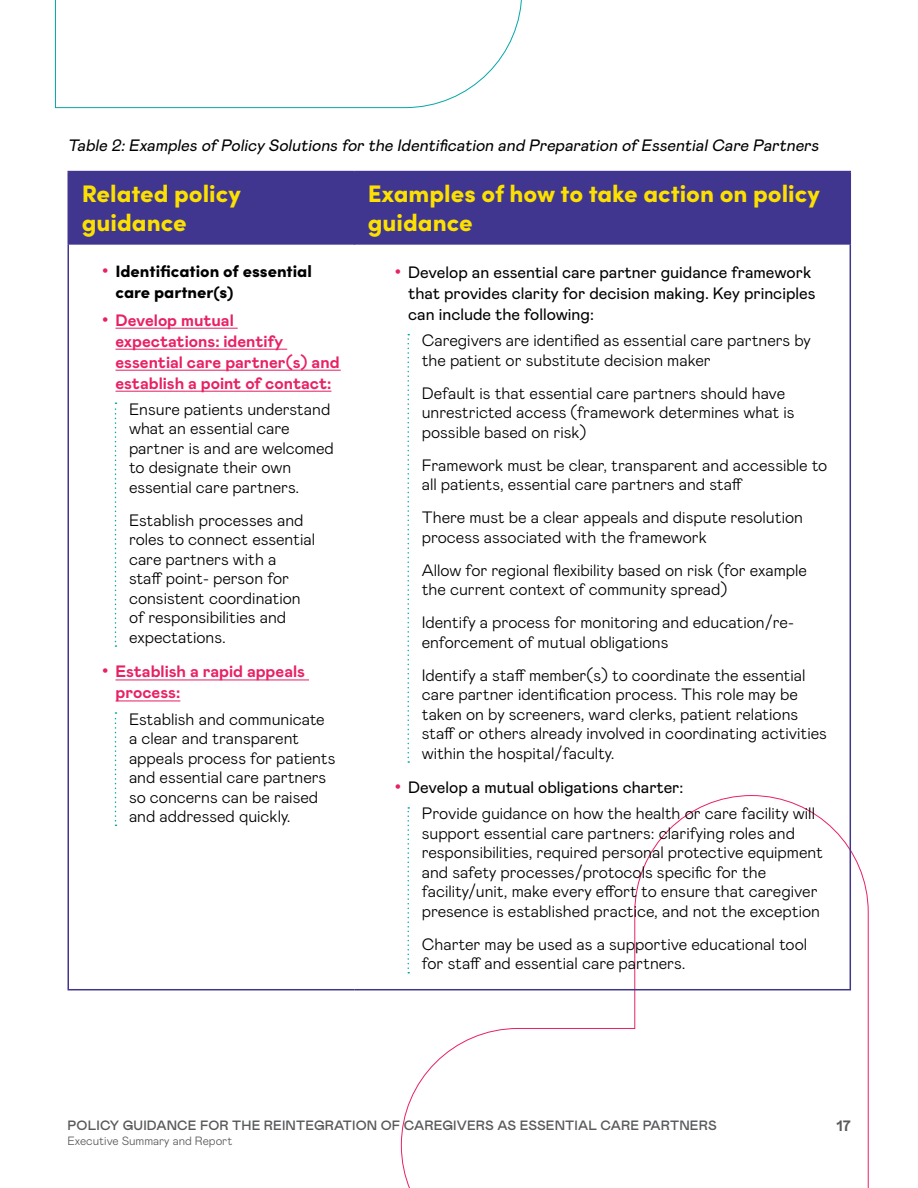
<style>
.page{position:relative;width:918px;height:1188px;background:#fff}
.page>*{position:absolute;margin:0;border:0;box-sizing:border-box;transform-origin:0 0}
.H2_Table_heading{font:900 24px/28.8px "Sofia Pro";color:#fce000}
.List_-_bullets_-_lev{font:300 16.5px/19.5px "Mabry Pro";color:#000}
.Table_bullets{font:16.5px/21px "Mabry Pro";color:#000}
.Table_bullets-2{font:700 16.5px/21px "Mabry Pro";color:#e82163}
.Body{font:italic 16.5px "Mabry Pro";color:#000}
.Table_bullets-3{font:900 16.5px/21px "Sofia Pro";color:#000}
.t1{font:700 15px "Mabry Pro";color:#58595b}
.t2{font:500 13.5px "Mabry Pro";letter-spacing:.01em;color:#58595b}
.t3{font:300 12px "Mabry Pro";color:#58595b}
.s1{font-family:"Arial";font-weight:400;font-size:18px;color:#e82163}
.s2{font-family:"Arial";font-weight:400;font-size:18px}
.s3{font-family:"Arial";font-size:18px;color:#e82163}
</style>
<div class="page">
<svg style="left:401px;top:796px;width:468px;height:392px"></svg>
<svg style="left:55px;top:0;width:467px;height:108px"></svg>
<div style="left:69px;top:172px;width:781px;height:73px;background:#40368f"></div>
<hr style="left:68px;top:989px;width:286px;height:1px;background:#40368f">
<hr style="left:354px;top:989px;width:497px;height:1px;background:#40368f">
<hr style="left:68px;top:245px;width:1px;height:744px;background:#40368f">
<hr style="left:850px;top:245px;width:1px;height:744px;background:#40368f">
<hr style="left:68px;top:171px;width:286px;height:1px;background:#40368f">
<hr style="left:68px;top:172px;width:1px;height:73px;background:#40368f">
<hr style="left:354px;top:171px;width:497px;height:1px;background:#40368f">
<hr style="left:850px;top:172px;width:1px;height:73px;background:#40368f">
<hr style="left:354px;top:172px;width:1px;height:73px;background:#40368f">
<hr style="left:116px;top:328px;width:122px;height:1px;background:#e82163">
<hr style="left:116px;top:349px;width:171px;height:1px;background:#e82163">
<hr style="left:116px;top:370px;width:225px;height:1px;background:#e82163">
<hr style="left:116px;top:391px;width:215px;height:1px;background:#e82163">
<svg style="left:115px;top:403px;width:2px;height:244px"></svg>
<hr style="left:116px;top:679px;width:193px;height:1px;background:#e82163">
<hr style="left:116px;top:700px;width:64px;height:1px;background:#e82163">
<svg style="left:115px;top:712px;width:2px;height:114px"></svg>
<svg style="left:407px;top:334px;width:2px;height:429px"></svg>
<svg style="left:407px;top:807px;width:2px;height:166px"></svg>
<p class="Body" style="left:68px;top:134px;width:756px">Table 2:Examples ofPolicy Solutions for the Identification and Preparation ofEssentialCare Partners</p>
<h1 class="H2_Table_heading" style="left:82px;top:177px;width:160px">Related policy guidance</h1>
<h1 class="H2_Table_heading" style="left:368px;top:177px;width:453px">Examples of how to take action on policy guidance</h1>
<p class="Table_bullets-3" style="left:116px;top:259px;width:198px;text-indent:-14px"><span class="s1">•</span> Identification of essential care partner(s)</p>
<p class="Table_bullets-2" style="left:116px;top:309px;width:226px;text-indent:-14px"><span class="s2">•</span> Develop mutual expectations: identify essential care partner(s) and establish a point of contact:</p>
<p class="List_-_bullets_-_lev" style="left:129px;top:398px;width:206px">Ensure patients understand what an essential care partner is and are welcomed to designate their own essential care partners.</p>
<p class="List_-_bullets_-_lev" style="left:129px;top:509px;width:188px">Establish processes and roles to connect essential care partners with a<br>staff point- person for consistent coordination of responsibilities and expectations.</p>
<p class="Table_bullets-2" style="left:116px;top:660px;width:191px;text-indent:-14px"><span class="s2">•</span> Establish a rapid appeals process:</p>
<p class="List_-_bullets_-_lev" style="left:129px;top:708px;width:208px">Establish and communicate a clear and transparent appeals process for patients and essential care partners so concerns can be raised and addressed quickly.</p>
<p class="Table_bullets" style="left:408px;top:261px;width:409px;text-indent:-14px"><span class="s3">•</span> Develop an essential care partner guidance framework that provides clarity for decision making. Key principles can include the following:</p>
<p class="List_-_bullets_-_lev" style="left:422px;top:330px;width:391px">Caregivers are identified as essential care partners by the patient or substitute decision maker</p>
<p class="List_-_bullets_-_lev" style="left:422px;top:382px;width:374px">Default is that essential care partners should have unrestricted access (framework determines what is possible based on risk)</p>
<p class="List_-_bullets_-_lev" style="left:422px;top:454px;width:407px">Framework must be clear, transparent and accessible to all patients, essential care partners and staff</p>
<p class="List_-_bullets_-_lev" style="left:422px;top:507px;width:383px">There must be a clear appeals and dispute resolution process associated with the framework</p>
<p class="List_-_bullets_-_lev" style="left:422px;top:559px;width:387px">Allow for regional flexibility based on risk (for example the current context of community spread)</p>
<p class="List_-_bullets_-_lev" style="left:422px;top:612px;width:374px">Identify a process for monitoring and education/re&shy;enforcement of mutual obligations</p>
<p class="List_-_bullets_-_lev" style="left:422px;top:664px;width:407px">Identify a staff member(s) to coordinate the essential care partner identification process. This role may be taken on by screeners, ward clerks, patient relations staff or others already involved in coordinating activities within the hospital/faculty.</p>
<p class="Table_bullets" style="left:395px;top:776px;width:290px"><span class="s3">•</span> Develop a mutual obligations charter:</p>
<p class="List_-_bullets_-_lev" style="left:422px;top:803px;width:403px">Provide guidance on how the health or care facility will support essential care partners: clarifying roles and responsibilities, required personal protective equipment and safety processes/protocols specific for the facility/unit, make every effort to ensure that caregiver presence is established practice, and not the exception</p>
<p class="List_-_bullets_-_lev" style="left:422px;top:934px;width:387px">Charter may be used as a supportive educational tool for staff and essential care partners.</p>
<p class="t2" style="left:68px;top:1116px;width:651px">POLICY GUIDANCE FOR THE REINTEGRATION OF CAREGIVERS AS ESSENTIAL CARE PARTNERS</p>
<p class="t3" style="left:68px;top:1132px;width:166px">Executive Summary and Report</p>
<p class="t1" style="left:836px;top:1115px;width:16px">17</p>
</div>
